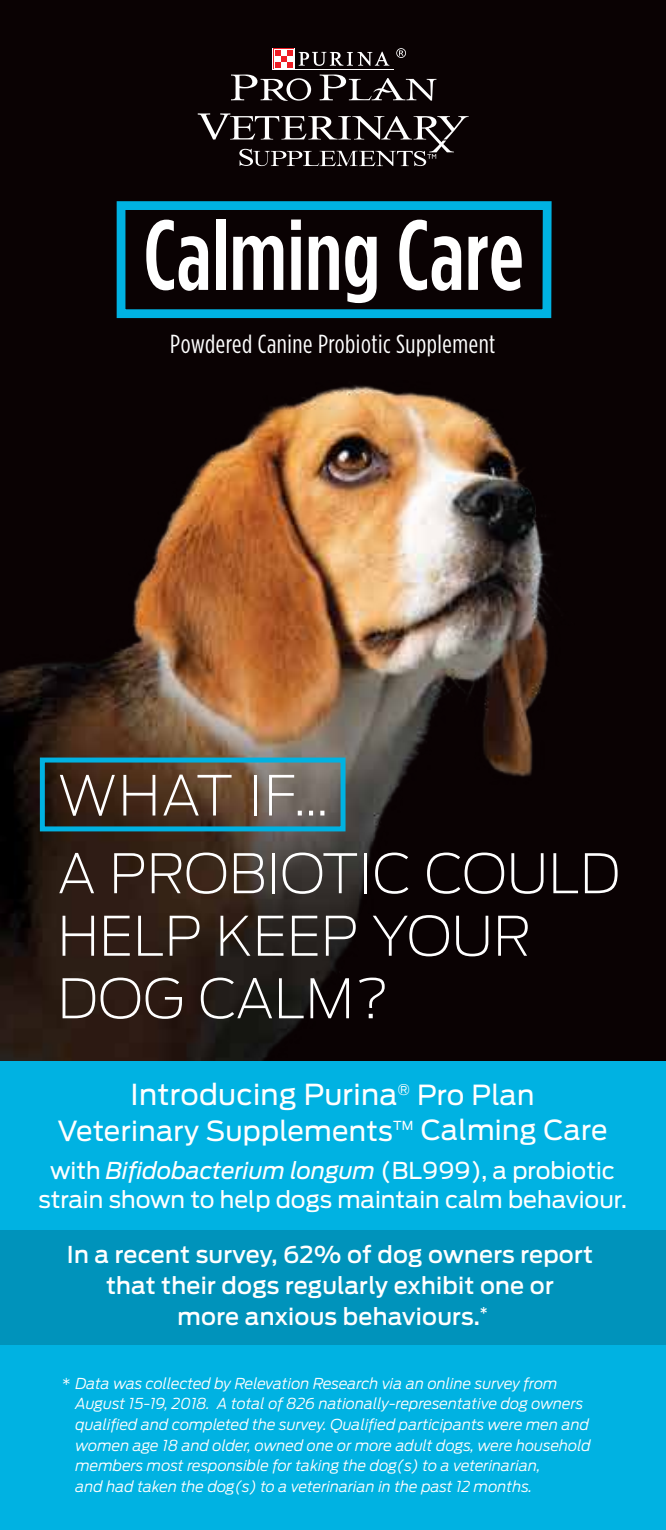
<style>
.page{position:relative;width:666px;height:1530px;background:#0a0203}
.page>*{position:absolute;margin:0;border:0;box-sizing:border-box;transform-origin:0 0}
.t1{font:500 99.75px "Gotham Condensed";color:#fff}
.t2{font:200 54.75px "Antenna";letter-spacing:.025em;color:#fff}
.t3{font:200 54px/62.5px "Antenna";letter-spacing:.005em;color:#fff}
.t4{font:28.75px "Antenna";letter-spacing:.01em;color:#fff}
.t5{font:27.5px "Antenna";letter-spacing:.01em;color:#fff}
.t6{font:26px "Gotham Condensed";letter-spacing:.02em;color:#fff}
.t7{font:500 23px/30.5px "Antenna";letter-spacing:.01em;color:#fff;text-align:center}
.t8{font:23px/28.8px "Antenna";color:#fff;text-align:center}
.t9{font:italic 300 15px/20.5px "Antenna";color:#fff}
.s1{font-size:27.5px}
.s2{font-style:italic}
.s3{font-style:normal}
</style>
<div class="page">
<img style="left:0;top:385px;width:548px;height:676px">
<div style="left:0;top:1061px;width:666px;height:469px;background:#00b2e2"></div>
<svg style="left:231px;top:75px;width:205px;height:26px"></svg>
<svg style="left:273px;top:48px;width:121px;height:22px"></svg>
<div style="left:273px;top:49px;width:22px;height:20px;background:#fff"></div>
<svg style="left:273px;top:49px;width:1px;height:20px"></svg>
<div style="left:295px;top:49px;width:98px;height:20px;background:#0a0203"></div>
<svg style="left:299px;top:52px;width:90px;height:14px"></svg>
<svg style="left:292px;top:50px;width:1px;height:18px"></svg>
<svg style="left:275px;top:50px;width:17px;height:18px"></svg>
<svg style="left:396px;top:48px;width:10px;height:10px"></svg>
<svg style="left:198px;top:113px;width:271px;height:53px"></svg>
<div style="left:117px;top:201px;width:435px;height:117px;border:9px solid #00b2e2"></div>
<div style="left:0;top:1230px;width:666px;height:114px;background:#0093bb"></div>
<div style="left:40px;top:758px;width:306px;height:73px;border:5px solid #00b2e2"></div>
<h1 class="t1" style="left:144px;top:197px;width:382px">Calming Care</h1>
<h3 class="t6" style="left:170px;top:329px;width:327px">Powdered Canine Probiotic Supplement</h3>
<h2 class="t2" style="left:58px;top:763px;width:272px">WHAT IF…</h2>
<h3 class="t3" style="left:58px;top:843px;width:564px">A PROBIOTIC COULD<br>HELP KEEP YOUR<br>DOG CALM?</h3>
<h3 class="t4" style="left:131px;top:1078px;width:405px">Introducing Purina<sup>®</sup> <span class="s1">Pro Plan</span></h3>
<h3 class="t5" style="left:57px;top:1114px;width:552px">Veterinary Supplements<sup>TM</sup> Calming Care</h3>
<h3 class="t8" style="left:38px;top:1157px;width:590px">with <span class="s2">Bifidobacterium longum</span> (BL999), a probiotic strain shown to help dogs maintain calm behaviour.</h3>
<h3 class="t7" style="left:67px;top:1240px;width:528px">In a recent survey, 62% of dog owners report that their dogs regularly exhibit one or<br>more anxious behaviours.<sup>*</sup></h3>
<p class="t9" style="left:76px;top:1373px;width:517px;text-indent:-13px"><span class="s3">*</span> Data was collected by Relevation Research via an online survey from August 15-19, 2018. A total of 826 nationally-representative dog owners qualified and completed the survey. Qualified participants were men and women age 18 and older, owned one or more adult dogs, were household members most responsible for taking the dog(s) to a veterinarian,<br>and had taken the dog(s) to a veterinarian in the past 12 months.</p>
</div>
